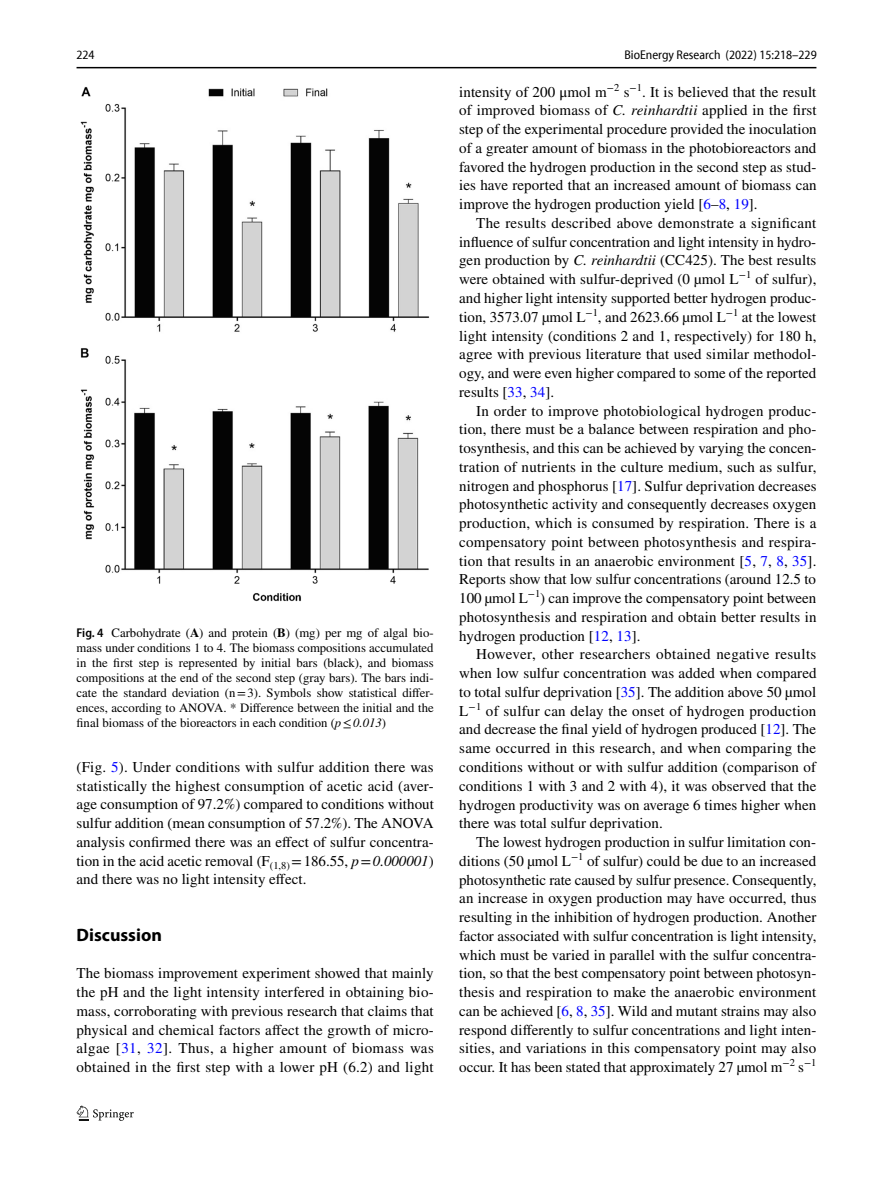
<style>
.page{position:relative;width:893px;height:1187px;background:#fff}
.page>*{position:absolute;margin:0;border:0;box-sizing:border-box;transform-origin:0 0}
.t1{font:700 18px "Myriad Pro";color:#000}
.t2{font:15px/18.8px "STIX";letter-spacing:.005em;color:#000;text-align:justify}
.t3{font:12.75px/15px "STIX";color:#000;text-align:justify}
.t4{font:semi-condensed 12.75px "Myriad Pro Unic";color:#000}
.s1{font-family:"Myriad Pro";font-weight:600;font-stretch:semi-condensed}
.s2{font-weight:700}
.s3{font-style:italic}
.s4{color:#00f}
</style>
<div class="page">
<hr style="left:77px;top:67px;width:739px;height:1px;background:#000">
<img style="left:81px;top:87px;width:348px;height:514px">
<svg style="left:77px;top:1105px;width:57px;height:15px"></svg>
<p class="t4" style="left:76px;top:50px;width:20px">224</p>
<p class="t4" style="left:624px;top:50px;width:194px">BioEnergy Research (2022) 15:218–229</p>
<p class="t3" style="left:77px;top:625px;width:359px"><span class="s1">Fig. 4</span> Carbohydrate (<span class="s2">A</span>) and protein (<span class="s2">B</span>) (mg) per mg of algal bio&shy;mass under conditions 1 to 4. The biomass compositions accumulated in the first step is represented by initial bars (black), and biomass compositions at the end of the second step (gray bars). The bars indi&shy;cate the standard deviation (n=3). Symbols show statistical differ&shy;ences, according to ANOVA. * Difference between the initial and the final biomass of the bioreactors in each condition (<span class="s3">p</span>≤<span class="s3">0.013</span>)</p>
<p class="t2" style="left:77px;top:758px;width:359px">(Fig. <span class="s4">5</span>). Under conditions with sulfur addition there was statistically the highest consumption of acetic acid (aver&shy;age consumption of 97.2%) compared to conditions without sulfur addition (mean consumption of 57.2%). The ANOVA analysis confirmed there was an effect of sulfur concentra&shy;tion in the acid acetic removal (F<sub>(1,8)</sub> =186.55, <span class="s3">p</span>=<span class="s3">0.000001</span>) and there was no light intensity effect.</p>
<p class="t1" style="left:77px;top:922px;width:87px">Discussion</p>
<p class="t2" style="left:77px;top:964px;width:359px">The biomass improvement experiment showed that mainly the pH and the light intensity interfered in obtaining bio&shy;mass, corroborating with previous research that claims that physical and chemical factors affect the growth of micro&shy;algae [<span class="s4">31</span>, <span class="s4">32</span>]. Thus, a higher amount of biomass was obtained in the first step with a lower pH (6.2) and light</p>
<p class="t2" style="left:459px;top:83px;width:359px">intensity of 200 μmol m<sup>−2</sup> s<sup>−1</sup>. It is believed that the result of improved biomass of <span class="s3">C. reinhardtii</span> applied in the first step of the experimental procedure provided the inoculation of a greater amount of biomass in the photobioreactors and favored the hydrogen production in the second step as stud&shy;ies have reported that an increased amount of biomass can improve the hydrogen production yield [<span class="s4">6</span>–<span class="s4">8</span>, <span class="s4">19</span>].</p>
<p class="t2" style="left:459px;top:214px;width:359px;text-indent:17px">The results described above demonstrate a significant influence of sulfur concentration and light intensity in hydro&shy;gen production by <span class="s3">C. reinhardtii</span> (CC425). The best results were obtained with sulfur-deprived (0 µmol L<sup>−1</sup> of sulfur), and higher light intensity supported better hydrogen produc&shy;tion, 3573.07 µmol L<sup>−1</sup>, and 2623.66 µmol L<sup>−1</sup> at the lowest light intensity (conditions 2 and 1, respectively) for 180 h, agree with previous literature that used similar methodol&shy;ogy, and were even higher compared to some of the reported results [<span class="s4">33</span>, <span class="s4">34</span>].</p>
<p class="t2" style="left:459px;top:402px;width:359px;text-indent:17px">In order to improve photobiological hydrogen produc&shy;tion, there must be a balance between respiration and pho&shy;tosynthesis, and this can be achieved by varying the concen&shy;tration of nutrients in the culture medium, such as sulfur, nitrogen and phosphorus [<span class="s4">17</span>]. Sulfur deprivation decreases photosynthetic activity and consequently decreases oxygen production, which is consumed by respiration. There is a compensatory point between photosynthesis and respira&shy;tion that results in an anaerobic environment [<span class="s4">5</span>, <span class="s4">7</span>, <span class="s4">8</span>, <span class="s4">35</span>].<br>Reports show that low sulfur concentrations (around 12.5 to 100 µmol L<sup>−1</sup>) can improve the compensatory point between photosynthesis and respiration and obtain better results in hydrogen production [<span class="s4">12</span>, <span class="s4">13</span>].</p>
<p class="t2" style="left:459px;top:646px;width:359px;text-indent:17px">However, other researchers obtained negative results when low sulfur concentration was added when compared to total sulfur deprivation [<span class="s4">35</span>]. The addition above 50 µmol L<sup>−1</sup> of sulfur can delay the onset of hydrogen production and decrease the final yield of hydrogen produced [<span class="s4">12</span>]. The same occurred in this research, and when comparing the conditions without or with sulfur addition (comparison of conditions 1 with 3 and 2 with 4), it was observed that the hydrogen productivity was on average 6 times higher when there was total sulfur deprivation.</p>
<p class="t2" style="left:459px;top:833px;width:359px;text-indent:17px">The lowest hydrogen production in sulfur limitation con&shy;ditions (50 µmol L<sup>−1</sup> of sulfur) could be due to an increased photosynthetic rate caused by sulfur presence. Consequently, an increase in oxygen production may have occurred, thus resulting in the inhibition of hydrogen production. Another factor associated with sulfur concentration is light intensity, which must be varied in parallel with the sulfur concentra&shy;tion, so that the best compensatory point between photosyn&shy;thesis and respiration to make the anaerobic environment can be achieved [<span class="s4">6</span>, <span class="s4">8</span>, <span class="s4">35</span>]. Wild and mutant strains may also respond differently to sulfur concentrations and light inten&shy;sities, and variations in this compensatory point may also occur. It has been stated that approximately 27 µmol m<sup>−2</sup> s<sup>−1</sup></p>
</div>
